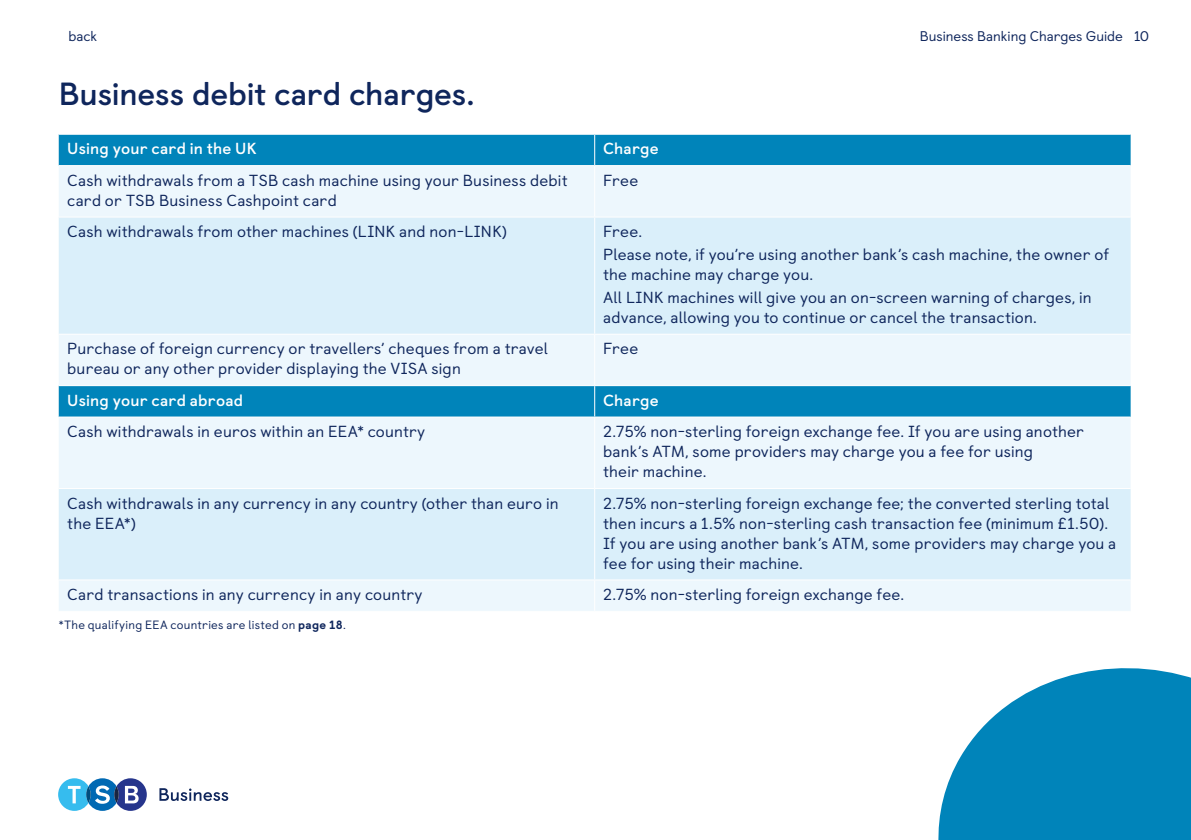
<style>
.page{position:relative;width:1191px;height:840px;background:#fff}
.page>*{position:absolute;margin:0;border:0;box-sizing:border-box;transform-origin:0 0}
.t1{font:700 32px "TSB Castledown";letter-spacing:-.005em;color:#0f265c}
.t2{font:16px/20px "TSB Castledown";letter-spacing:.01em;color:#0f265c}
.t3{font:700 16px "TSB Castledown";letter-spacing:.01em;color:#fff}
.t4{font:14px "TSB Castledown";color:#0f265c}
.t5{font:12px "TSB Castledown";letter-spacing:.02em;color:#0f265c}
.s1{font-weight:800}
</style>
<div class="page">
<svg style="left:58px;top:778px;width:89px;height:32px"></svg>
<svg style="left:159px;top:788px;width:69px;height:12px"></svg>
<div style="left:59px;top:135px;width:1071px;height:30px;background:#0084ba"></div>
<div style="left:59px;top:166px;width:1071px;height:444px;background:#edf7fd"></div>
<svg style="left:59px;top:217px;width:1071px;height:362px;fill:#daeffa"></svg>
<hr style="left:59px;top:487px;width:535px;height:1px;background:#fff">
<hr style="left:594px;top:487px;width:536px;height:1px;background:#fff">
<hr style="left:59px;top:579px;width:535px;height:1px;background:#fff">
<hr style="left:594px;top:579px;width:536px;height:1px;background:#fff">
<hr style="left:594px;top:135px;width:1px;height:30px;background:#fff">
<hr style="left:594px;top:166px;width:1px;height:50px;background:#fff">
<hr style="left:59px;top:216px;width:535px;height:1px;background:#fff">
<hr style="left:594px;top:216px;width:536px;height:1px;background:#fff">
<hr style="left:594px;top:217px;width:1px;height:116px;background:#fff">
<hr style="left:59px;top:333px;width:535px;height:1px;background:#fff">
<hr style="left:594px;top:333px;width:536px;height:1px;background:#fff">
<hr style="left:594px;top:334px;width:1px;height:51px;background:#fff">
<hr style="left:59px;top:385px;width:535px;height:1px;background:#fff">
<hr style="left:594px;top:385px;width:536px;height:1px;background:#fff">
<hr style="left:594px;top:386px;width:1px;height:30px;background:#fff">
<hr style="left:59px;top:416px;width:535px;height:1px;background:#fff">
<hr style="left:594px;top:416px;width:536px;height:1px;background:#fff">
<hr style="left:594px;top:417px;width:1px;height:70px;background:#fff">
<hr style="left:594px;top:488px;width:1px;height:91px;background:#fff">
<hr style="left:594px;top:580px;width:1px;height:30px;background:#fff">
<svg style="left:938px;top:668px;width:253px;height:171px;fill:#0084ba"></svg>
<p class="t4" style="left:68px;top:28px;width:30px">back</p>
<h1 class="t1" style="left:59px;top:74px;width:417px">Business debit card charges.</h1>
<p class="t4" style="left:920px;top:28px;width:231px">Business Banking Charges Guide 10</p>
<p class="t3" style="left:67px;top:139px;width:191px">Using your card in the UK</p>
<p class="t3" style="left:603px;top:139px;width:57px">Charge</p>
<p class="t2" style="left:67px;top:170px;width:502px">Cash withdrawals from a TSB cash machine using your Business debit card or TSB Business Cashpoint card</p>
<p class="t2" style="left:603px;top:170px;width:37px">Free</p>
<p class="t2" style="left:67px;top:221px;width:441px">Cash withdrawals from other machines (LINK and non-LINK)</p>
<p class="t2" style="left:603px;top:220px;width:507px;line-height:22.8px">Free.<br>Please note, if you’re using another bank’s cash machine, the owner of</p>
<p class="t2" style="left:603px;top:263px;width:490px;line-height:22.8px">the machine may charge you.<br>All LINK machines will give you an on-screen warning of charges, in</p>
<p class="t2" style="left:603px;top:307px;width:435px">advance, allowing you to continue or cancel the transaction.</p>
<p class="t2" style="left:67px;top:338px;width:482px">Purchase of foreign currency or travellers’ cheques from a travel bureau or any other provider displaying the VISA sign</p>
<p class="t2" style="left:603px;top:338px;width:37px">Free</p>
<p class="t3" style="left:67px;top:390px;width:177px">Using your card abroad</p>
<p class="t3" style="left:603px;top:390px;width:57px">Charge</p>
<p class="t2" style="left:67px;top:421px;width:359px">Cash withdrawals in euros within an EEA* country</p>
<p class="t2" style="left:603px;top:421px;width:482px">2.75% non-sterling foreign exchange fee. If you are using another bank’s ATM, some providers may charge you a fee for using<br>their machine.</p>
<p class="t2" style="left:67px;top:493px;width:493px">Cash withdrawals in any currency in any country (other than euro in the EEA*)</p>
<p class="t2" style="left:603px;top:493px;width:514px">2.75% non-sterling foreign exchange fee; the converted sterling total then incurs a 1.5% non-sterling cash transaction fee (minimum £1.50).<br>If you are using another bank’s ATM, some providers may charge you a fee for using their machine.</p>
<p class="t2" style="left:67px;top:584px;width:357px">Card transactions in any currency in any country</p>
<p class="t2" style="left:603px;top:584px;width:302px">2.75% non-sterling foreign exchange fee.</p>
<p class="t5" style="left:59px;top:616px;width:288px">*The qualifying EEA countries are listed on <span class="s1">page 18</span>.</p>
</div>
